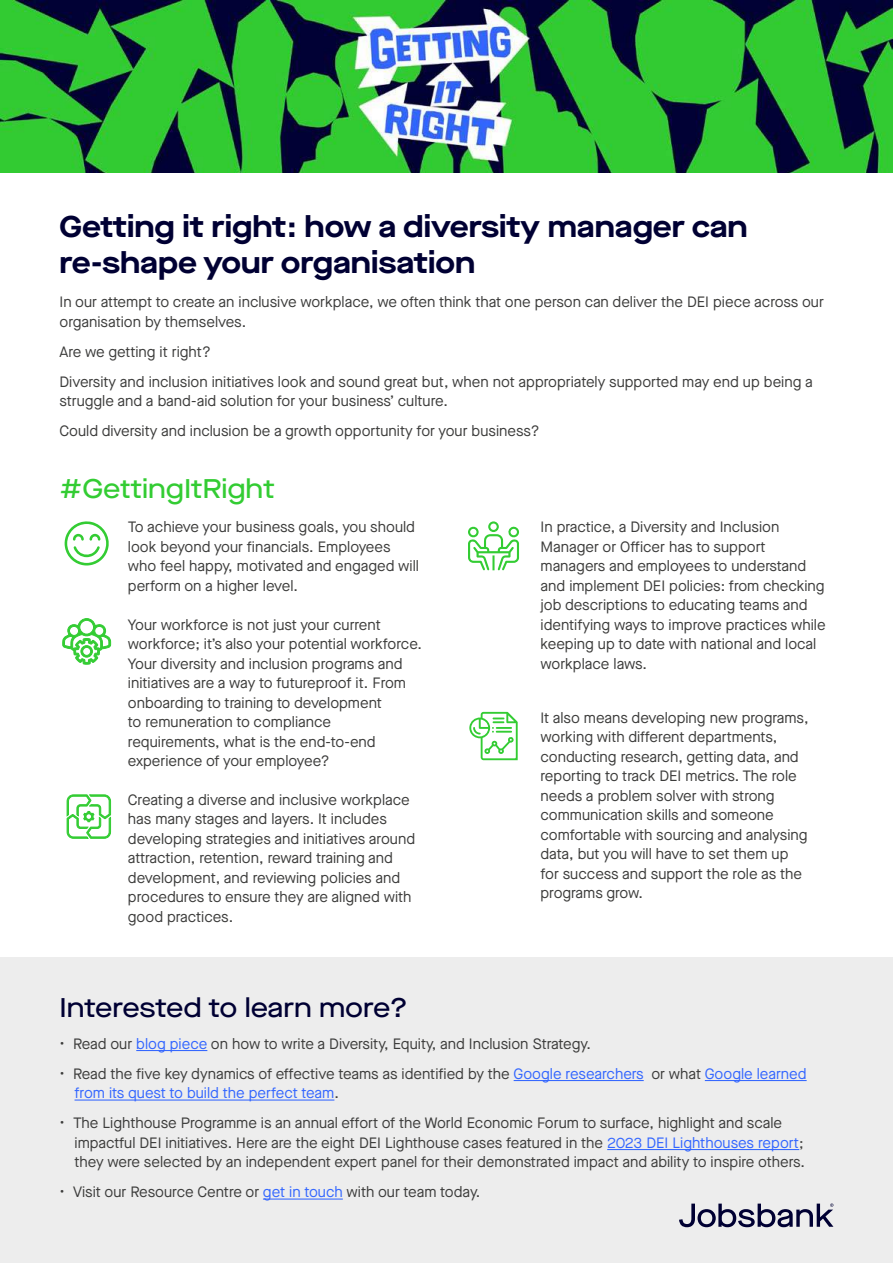
<style>
.page{position:relative;width:893px;height:1263px;background:#fff}
.page>*{position:absolute;margin:0;border:0;box-sizing:border-box;transform-origin:0 0}
.t1{font:700 expanded 30px/36px "Maison Neue";color:#003}
.t2{font:500 expanded 27px "Maison Neue";color:#003}
.t3{font:500 expanded 27px "Maison Neue";color:#3c3}
.t4{font:15px/19.5px "Maison Neue";color:#3c3c3b}
.s1{color:#36f}
</style>
<div class="page">
<div style="left:0;top:957px;width:893px;height:306px;background:#ededed"></div>
<svg style="left:679px;top:1203px;width:154px;height:24px"></svg>
<hr style="left:136px;top:1050px;width:71px;height:1px;background:#36f">
<hr style="left:514px;top:1080px;width:130px;height:1px;background:#36f">
<hr style="left:705px;top:1080px;width:102px;height:1px;background:#36f">
<hr style="left:75px;top:1099px;width:259px;height:1px;background:#36f">
<hr style="left:607px;top:1149px;width:192px;height:1px;background:#36f">
<hr style="left:263px;top:1198px;width:80px;height:1px;background:#36f">
<img style="left:0;top:0;width:893px;height:173px">
<svg style="left:62px;top:521px;width:49px;height:580px"></svg>
<svg style="left:468px;top:521px;width:51px;height:49px"></svg>
<svg style="left:469px;top:712px;width:49px;height:48px"></svg>
<h1 class="t1" style="left:60px;top:211px;width:690px">Getting it right: how a diversity manager can re-shape your organisation</h1>
<p class="t4" style="left:60px;top:294px;width:766px">In our attempt to create an inclusive workplace, we often think that one person can deliver the DEI piece across our organisation by themselves.</p>
<p class="t4" style="left:60px;top:338px;width:755px;line-height:30px">Are we getting it right?<br>Diversity and inclusion initiatives look and sound great but, when not appropriately supported may end up being a</p>
<p class="t4" style="left:60px;top:388px;width:482px;line-height:30px">struggle and a band-aid solution for your business’ culture.<br>Could diversity and inclusion be a growth opportunity for your business?</p>
<h2 class="t3" style="left:60px;top:478px;width:217px">#GettingItRight</h2>
<p class="t4" style="left:540px;top:519px;width:287px">In practice, a Diversity and Inclusion Manager or Officer has to support managers and employees to understand and implement DEI policies: from checking job descriptions to educating teams and identifying ways to improve practices while keeping up to date with national and local workplace laws.</p>
<p class="t4" style="left:128px;top:519px;width:293px">To achieve your business goals, you should look beyond your financials. Employees who feel happy, motivated and engaged will perform on a higher level.</p>
<p class="t4" style="left:128px;top:616px;width:296px">Your workforce is not just your current workforce; it’s also your potential workforce.<br>Your diversity and inclusion programs and initiatives are a way to futureproof it. From onboarding to training to development<br>to remuneration to compliance requirements, what is the end-to-end experience of your employee?</p>
<p class="t4" style="left:128px;top:791px;width:289px">Creating a diverse and inclusive workplace has many stages and layers. It includes developing strategies and initiatives around attraction, retention, reward training and development, and reviewing policies and procedures to ensure they are aligned with good practices.</p>
<p class="t4" style="left:540px;top:709px;width:270px">It also means developing new programs, working with different departments, conducting research, getting data, and reporting to track DEI metrics. The role needs a problem solver with strong communication skills and someone comfortable with sourcing and analysing data, but you will have to set them up for success and support the role as the programs grow.</p>
<h2 class="t2" style="left:60px;top:997px;width:350px">Interested to learn more?</h2>
<p class="t4" style="left:60px;top:1035px;width:533px">• Read our <span class="s1">blog piece</span> on how to write a Diversity, Equity, and Inclusion Strategy.</p>
<p class="t4" style="left:75px;top:1065px;width:734px;text-indent:-15px">• Read the five key dynamics of effective teams as identified by the <span class="s1">Google researchers</span> or what <span class="s1">Google learned from its quest to build the perfect team</span>.</p>
<p class="t4" style="left:75px;top:1115px;width:732px;text-indent:-15px">• The Lighthouse Programme is an annual effort of the World Economic Forum to surface, highlight and scale impactful DEI initiatives. Here are the eight DEI Lighthouse cases featured in the <span class="s1">2023 DEI Lighthouses report</span>; they were selected by an independent expert panel for their demonstrated impact and ability to inspire others.</p>
<p class="t4" style="left:60px;top:1184px;width:422px">• Visit our Resource Centre or <span class="s1">get in touch</span> with our team today.</p>
</div>
